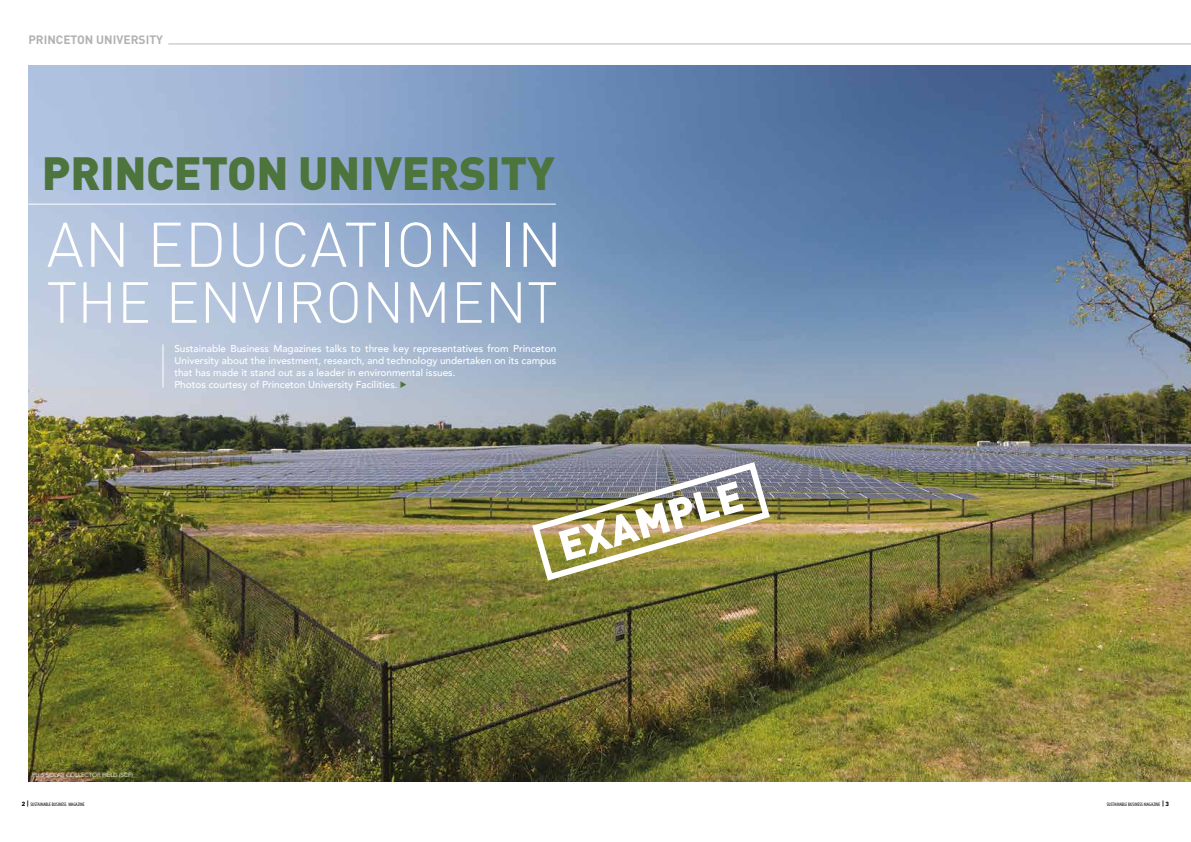
<style>
.page{position:relative;width:1191px;height:842px;background:#fff}
.page>*{position:absolute;margin:0;border:0;box-sizing:border-box;transform-origin:0 0}
.t1{font:300 62px "DIN";letter-spacing:.01em;color:#fff}
.t2{font:300 57px "DIN";color:#fff}
.t3{font:900 46px "DIN";letter-spacing:-.005em;color:#4d743d}
.t4{font:900 42px "DIN";color:#fff}
.t5{font:700 12px "DIN";color:#b3b2b2}
.t6{font:500 10px/12px "Avenir";color:#fff}
.t7{font:300 6px "Avenir";letter-spacing:-.01em;color:#fff}
.t8{font:condensed 5px "Myriad Pro";color:#000}
.s1{font-family:"Avenir";font-weight:900;font-stretch:normal;font-size:6px}
</style>
<div class="page">
<img style="left:28px;top:65px;width:1163px;height:716px">
<hr style="left:168px;top:43px;width:1023px;height:1px;background:#b3b7bf">
<img style="left:528px;top:458px;width:245px;height:126px">
<hr style="left:28px;top:204px;width:528px;height:1px;background:#fff">
<hr style="left:162px;top:344px;width:1px;height:43px;background:#fff">
<svg style="left:400px;top:381px;width:6px;height:7px"></svg>
<p class="t5" style="left:28px;top:32px;width:136px">PRINCETON UNIVERSITY</p>
<h3 class="t3" style="left:42px;top:143px;width:514px">PRINCETON UNIVERSITY</h3>
<h1 class="t1" style="left:47px;top:206px;width:517px">AN EDUCATION IN</h1>
<h2 class="t2" style="left:47px;top:267px;width:512px">THE ENVIRONMENT</h2>
<p class="t6" style="left:174px;top:342px;width:383px">Sustainable Business Magazines talks to three key representatives from Princeton University about the investment, research, and technology undertaken on its campus that has made it stand out as a leader in environmental issues.<br>Photos courtesy of Princeton University Facilities.</p>
<p class="t7" style="left:32px;top:771px;width:102px">PU’S SOLAR COLLECTOR FIELD (SCF)</p>
<h3 class="t4" style="left:552px;top:520px;width:191px;rotate:-16deg">EXAMPLE</h3>
<p class="t8" style="left:22px;top:801px;width:64px"><span class="s1">2 |</span> SUSTAINABLE BUSINESS MAGAZINE</p>
<p class="t8" style="left:1106px;top:801px;width:64px">SUSTAINABLE BUSINESS MAGAZINE <span class="s1">| 3</span></p>
</div>
